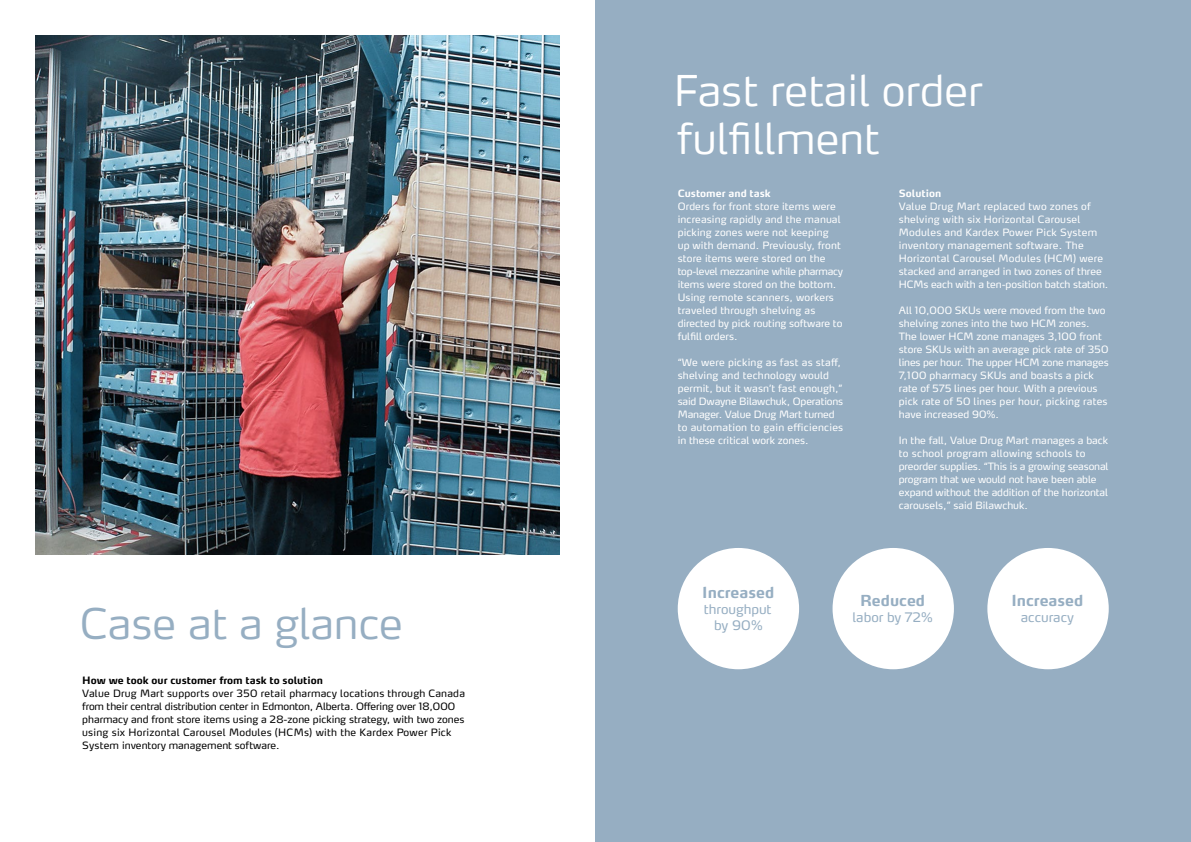
<style>
.page{position:relative;width:1191px;height:842px;background:#fff}
.page>*{position:absolute;margin:0;border:0;box-sizing:border-box;transform-origin:0 0}
.t1{font:300 42px/48px "Max OT";color:#fff}
.t2{font:300 42px "Max OT";color:#96aec2}
.t3{font:700 15px "Max OT";color:#96aec2}
.t4{font:13px/16px "Max OT";color:#96aec2;text-align:center}
.t5{font:10px/13px "Max OT";letter-spacing:.005em;color:#fff}
.t6{font:10px/13px "Max OT";color:#000}
.t7{font:700 10px "Max OT";color:#000}
.t8{font:700 10px "Max OT";color:#fff}
</style>
<div class="page">
<div style="left:595px;top:0;width:596px;height:842px;background:#96aec2"></div>
<img style="left:36px;top:36px;width:524px;height:518px">
<div style="left:677px;top:548px;width:122px;height:121px;background:#fff;border-radius:50%"></div>
<div style="left:832px;top:548px;width:122px;height:121px;background:#fff;border-radius:50%"></div>
<div style="left:987px;top:548px;width:121px;height:121px;background:#fff;border-radius:50%"></div>
<h1 class="t2" style="left:80px;top:597px;width:324px">Case at a glance</h1>
<p class="t7" style="left:82px;top:674px;width:242px">How we took our customer from task to solution</p>
<p class="t6" style="left:82px;top:687px;width:384px">Value Drug Mart supports over 350 retail pharmacy locations through Canada from their central distribution center in Edmonton, Alberta. Offering over 18,000 pharmacy and front store items using a 28-zone picking strategy, with two zones using six Horizontal Carousel Modules (HCMs) with the Kardex Power Pick System inventory management software.</p>
<h1 class="t1" style="left:674px;top:66px;width:310px">Fast retail order fulfillment</h1>
<p class="t8" style="left:899px;top:187px;width:44px">Solution</p>
<p class="t5" style="left:899px;top:200px;width:211px">Value Drug Mart replaced two zones of shelving with six Horizontal Carousel Modules and Kardex Power Pick System inventory management software. The Horizontal Carousel Modules (HCM) were stacked and arranged in two zones of three HCMs each with a ten-position batch station.</p>
<p class="t5" style="left:899px;top:304px;width:211px">All 10,000 SKUs were moved from the two shelving zones into the two HCM zones.<br>The lower HCM zone manages 3,100 front store SKUs with an average pick rate of 350 lines per hour. The upper HCM zone manages 7,100 pharmacy SKUs and boasts a pick rate of 575 lines per hour. With a previous pick rate of 50 lines per hour, picking rates have increased 90%.</p>
<p class="t5" style="left:899px;top:434px;width:211px">In the fall, Value Drug Mart manages a back to school program allowing schools to preorder supplies. “This is a growing seasonal program that we would not have been able expand without the addition of the horizontal carousels,” said Bilawchuk.</p>
<p class="t8" style="left:677px;top:187px;width:95px">Customer and task</p>
<p class="t5" style="left:677px;top:200px;width:167px">Orders for front store items were increasing rapidly and the manual picking zones were not keeping<br>up with demand. Previously, front store items were stored on the top-level mezzanine while pharmacy items were stored on the bottom.<br>Using remote scanners, workers traveled through shelving as directed by pick routing software to fulfill orders.</p>
<p class="t5" style="left:677px;top:356px;width:167px">“We were picking as fast as staff, shelving and technology would permit, but it wasn’t fast enough,” said Dwayne Bilawchuk, Operations Manager. Value Drug Mart turned to automation to gain efficiencies in these critical work zones.</p>
<h2 class="t3" style="left:702px;top:583px;width:73px">Increased</h2>
<h3 class="t4" style="left:704px;top:601px;width:69px">throughput by 90%</h3>
<h2 class="t3" style="left:860px;top:591px;width:67px">Reduced</h2>
<h3 class="t4" style="left:852px;top:609px;width:82px">labor by 72%</h3>
<h2 class="t3" style="left:1011px;top:591px;width:73px">Increased</h2>
<h3 class="t4" style="left:1021px;top:609px;width:55px">accuracy</h3>
</div>
